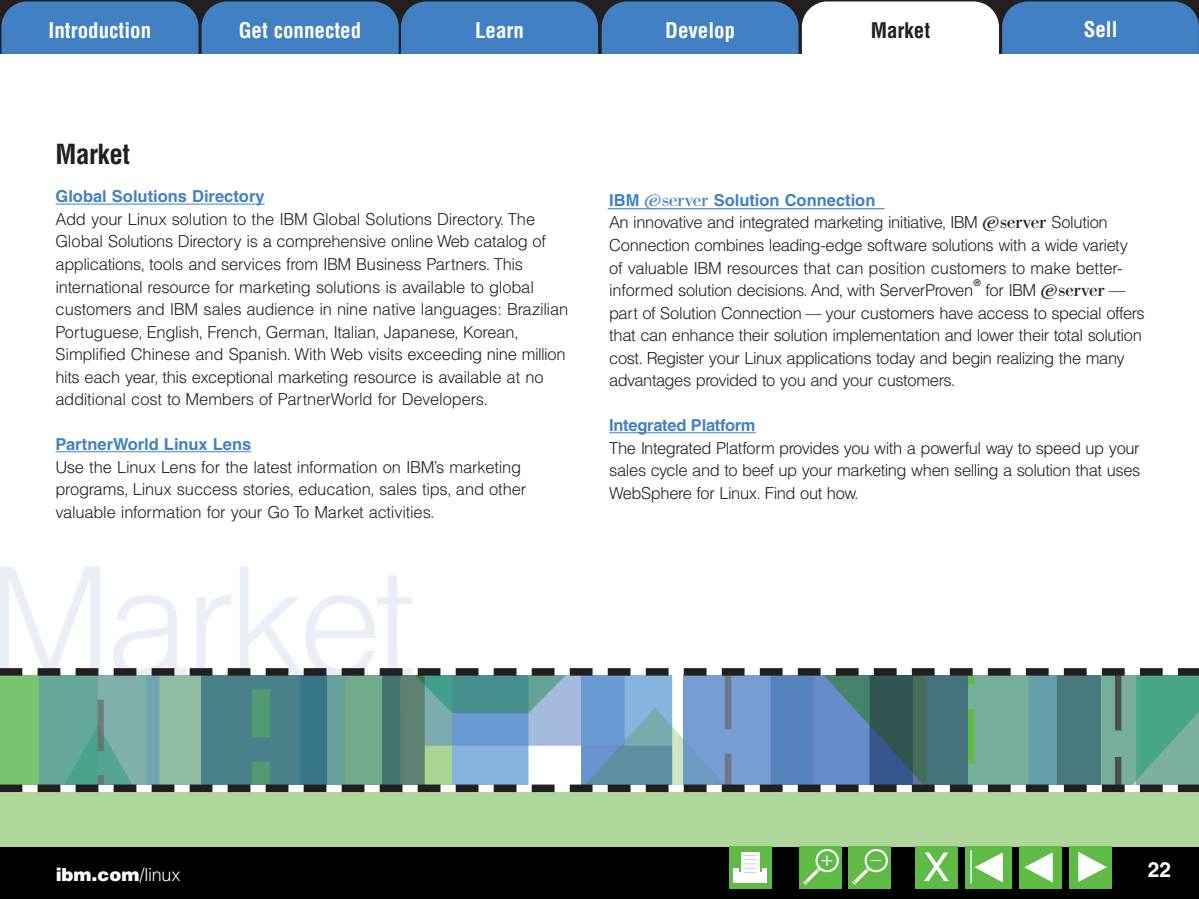
<style>
.page{position:relative;width:1199px;height:899px;background:#fff}
.page>*{position:absolute;margin:0;border:0;box-sizing:border-box;transform-origin:0 0}
.t1{font:300 150px "IBM Helvetica";letter-spacing:-.04em;color:#e9eef7}
.t2{font:39px "Helvetica";color:#fff}
.t3{font:700 condensed 27px "Helvetica";letter-spacing:-.015em;color:#231f20}
.t4{font:700 condensed 21px "Helvetica";color:#fff}
.t5{font:700 condensed 21px "Helvetica";color:#231f20}
.t6{font:700 21px "Helvetica";color:#fff}
.t7{font:300 21px "IBM Helvetica";color:#fff}
.t8{font:900 18px "IBM Helvetica";color:#fff}
.t9{font:300 16.5px/22.5px "IBM Helvetica";letter-spacing:-.015em;color:#231f20}
.t10{font:700 16.5px "Helvetica";color:#4181c3}
.t11{font:700 condensed 9px "Helvetica";color:#231f20}
.s1{font-family:"IB Meserver";font-weight:400;font-size:19.5px}
.s2{font-weight:300}
</style>
<div class="page">
<svg style="left:1000px;top:0;width:198px;height:54px;background:#3f7ab8"></svg>
<div style="left:1px;top:1px;width:198px;height:102px;background:#4181c3;border-radius:26px"></div>
<div style="left:0;top:0;width:200px;height:104px;border:2px solid #231f20;border-radius:26px"></div>
<div style="left:201px;top:1px;width:198px;height:99px;background:#4181c3;border-radius:26px"></div>
<div style="left:200px;top:0;width:200px;height:101px;border:2px solid #231f20;border-radius:26px"></div>
<div style="left:400px;top:1px;width:199px;height:96px;background:#4181c3;border-radius:26px"></div>
<div style="left:399px;top:0;width:200px;height:98px;border:2px solid #231f20;border-radius:26px"></div>
<div style="left:601px;top:1px;width:198px;height:98px;background:#4181c3;border-radius:26px"></div>
<div style="left:600px;top:0;width:200px;height:99px;border:2px solid #231f20;border-radius:26px"></div>
<div style="left:800px;top:0;width:200px;height:104px;border:2px solid #231f20;border-radius:26px"></div>
<div style="left:0;top:846px;width:1198px;height:52px;background:#000"></div>
<div style="left:0;top:54px;width:1198px;height:52px;background:#fff"></div>
<div style="left:0;top:792px;width:1198px;height:54px;background:#b0d79b"></div>
<img style="left:0;top:675px;width:1198px;height:109px">
<svg style="left:22px;top:668px;width:1156px;height:7px"></svg>
<div style="left:0;top:668px;width:22px;height:7px;background:#231f20"></div>
<div style="left:1178px;top:668px;width:20px;height:7px;background:#231f20"></div>
<svg style="left:22px;top:784px;width:1156px;height:8px"></svg>
<div style="left:0;top:784px;width:22px;height:8px;background:#231f20"></div>
<div style="left:1178px;top:784px;width:20px;height:8px;background:#231f20"></div>
<hr style="left:56px;top:204px;width:199px;height:1px;background:#4181c3">
<svg style="left:56px;top:451px;width:26px;height:1px"></svg>
<hr style="left:82px;top:451px;width:46px;height:1px;background:#4181c3">
<hr style="left:128px;top:451px;width:60px;height:1px;background:#4181c3">
<hr style="left:188px;top:451px;width:63px;height:1px;background:#4181c3">
<hr style="left:609px;top:432px;width:116px;height:1px;background:#4181c3">
<hr style="left:725px;top:432px;width:30px;height:1px;background:#4181c3">
<div style="left:1069px;top:846px;width:42px;height:42px;background:#60bb46"></div>
<svg style="left:1078px;top:852px;width:28px;height:29px"></svg>
<div style="left:1019px;top:846px;width:42px;height:42px;background:#60bb46"></div>
<svg style="left:1024px;top:853px;width:28px;height:29px"></svg>
<div style="left:965px;top:846px;width:47px;height:42px;background:#60bb46"></div>
<svg style="left:974px;top:852px;width:29px;height:30px"></svg>
<hr style="left:970px;top:850px;width:1px;height:33px;background:#fff">
<div style="left:848px;top:846px;width:42px;height:42px;background:#60bb46"></div>
<svg style="left:852px;top:848px;width:36px;height:37px"></svg>
<div style="left:799px;top:846px;width:42px;height:42px;background:#60bb46"></div>
<svg style="left:803px;top:848px;width:36px;height:37px"></svg>
<div style="left:729px;top:846px;width:42px;height:42px;background:#60bb46"></div>
<div style="left:733px;top:868px;width:34px;height:15px;background:#fff"></div>
<svg style="left:739px;top:864px;width:22px;height:7px"></svg>
<div style="left:741px;top:852px;width:18px;height:24px;background:#fff"></div>
<svg style="left:743px;top:855px;width:14px;height:18px"></svg>
<div style="left:915px;top:846px;width:42px;height:42px;background:#60bb46"></div>
<hr style="left:608px;top:208px;width:276px;height:1px;background:#4181c3">
<p class="t4" style="left:49px;top:22px;width:104px">Introduction</p>
<p class="t4" style="left:239px;top:22px;width:124px">Get connected</p>
<p class="t4" style="left:475px;top:22px;width:50px">Learn</p>
<p class="t4" style="left:665px;top:22px;width:71px">Develop</p>
<p class="t5" style="left:870px;top:22px;width:61px">Market</p>
<p class="t4" style="left:1083px;top:22px;width:35px">Sell</p>
<h3 class="t3" style="left:56px;top:143px;width:76px">Market</h3>
<p class="t10" style="left:56px;top:190px;width:211px">Global Solutions Directory</p>
<p class="t9" style="left:56px;top:209px;width:514px">Add your Linux solution to the IBM Global Solutions Directory. The Global Solutions Directory is a comprehensive online Web catalog of applications, tools and services from IBM Business Partners. This international resource for marketing solutions is available to global customers and IBM sales audience in nine native languages: Brazilian Portuguese, English, French, German, Italian, Japanese, Korean, Simplified Chinese and Spanish. With Web visits exceeding nine million hits each year, this exceptional marketing resource is available at no additional cost to Members of PartnerWorld for Developers.</p>
<p class="t10" style="left:56px;top:438px;width:197px">PartnerWorld Linux Lens</p>
<p class="t9" style="left:56px;top:457px;width:472px">Use the Linux Lens for the latest information on IBM’s marketing programs, Linux success stories, education, sales tips, and other valuable information for your Go To Market activities.</p>
<h1 class="t1" style="left:-13px;top:562px;width:430px">Market</h1>
<p class="t10" style="left:609px;top:194px;width:268px">IBM <span class="s1">~</span> Solution Connection</p>
<p class="t9" style="left:609px;top:213px;width:520px">An innovative and integrated marketing initiative, IBM <span class="s1">~</span> Solution Connection combines leading-edge software solutions with a wide variety of valuable IBM resources that can position customers to make better&shy;informed solution decisions. And, with ServerProven</p>
<p class="t11" style="left:973px;top:279px;width:9px">®</p>
<p class="t9" style="left:609px;top:280px;width:537px;text-indent:376px">for IBM <span class="s1">~</span> — part of Solution Connection — your customers have access to special offers that can enhance their solution implementation and lower their total solution cost. Register your Linux applications today and begin realizing the many advantages provided to you and your customers.</p>
<p class="t10" style="left:609px;top:419px;width:148px">Integrated Platform</p>
<p class="t9" style="left:609px;top:438px;width:533px;text-align:justify">The Integrated Platform provides you with a powerful way to speed up your sales cycle and to beef up your marketing when selling a solution that uses WebSphere for Linux. Find out how.</p>
<p class="t8" style="left:56px;top:867px;width:127px">ibm.com<span class="s2">/linux</span></p>
<p class="t7" style="left:820px;top:850px;width:15px">+</p>
<p class="t7" style="left:871px;top:850px;width:12px">–</p>
<h2 class="t2" style="left:923px;top:853px;width:28px">X</h2>
<p class="t6" style="left:1148px;top:862px;width:25px">22</p>
</div>
